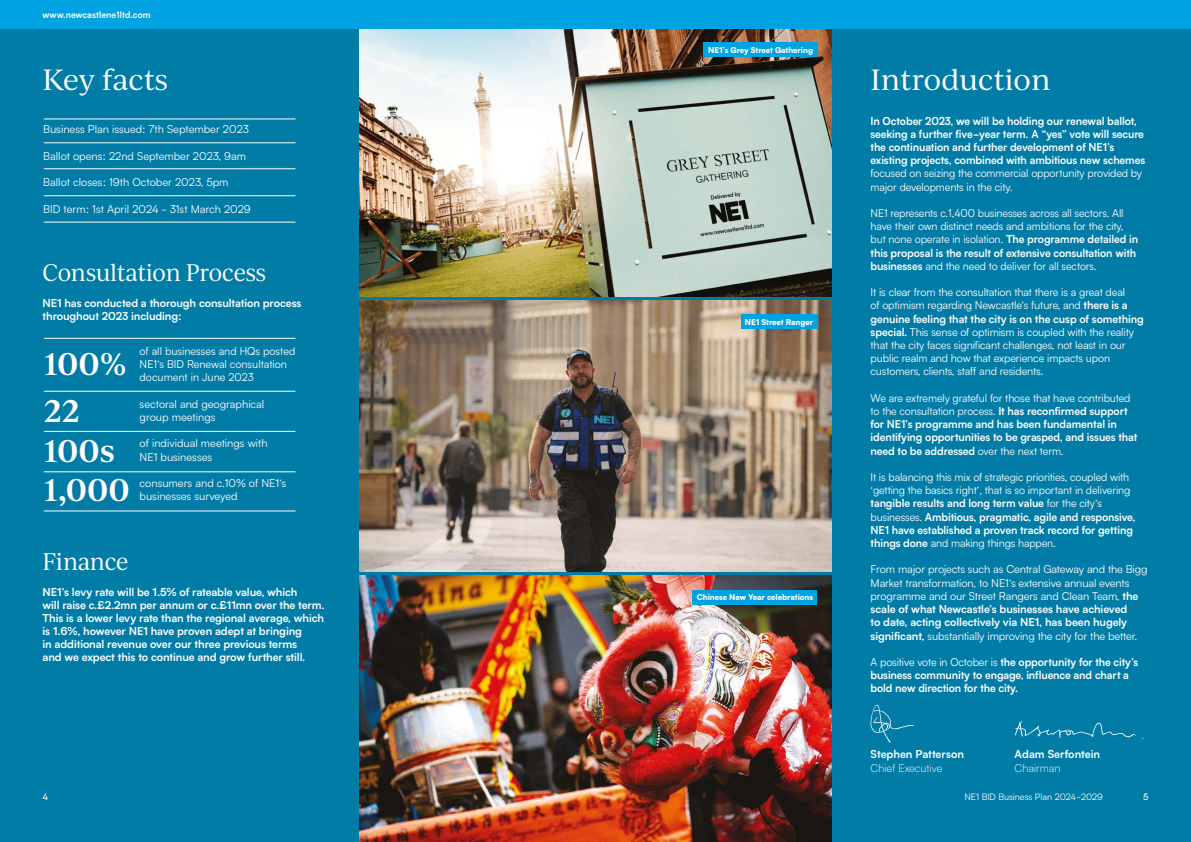
<style>
.page{position:relative;width:1191px;height:842px;background:#007ca7}
.page>*{position:absolute;margin:0;border:0;box-sizing:border-box;transform-origin:0 0}
.t1{font:600 30px/39.5px "Ivy Journal";color:#fff}
.t2{font:28px "Ivy Journal";letter-spacing:-.015em;color:#fff}
.t3{font:23px "Ivy Journal";letter-spacing:-.02em;color:#fff;scale:.94 1}
.t4{font:11px/13.2px "Satoshi";letter-spacing:-.01em;color:#fff}
.t5{font:700 11px/13.2px "Satoshi";letter-spacing:-.01em;color:#fff}
.t6{font:300 11px "Satoshi";color:#fff}
.t7{font:9px "Satoshi";color:#fff}
.t8{font:700 9px "Satoshi";color:#fff}
.t9{font:500 9px "Satoshi";color:#fff}
.t10{font:900 8px "Satoshi";letter-spacing:-.01em;color:#fff}
.s1{font-weight:700}
.s2{font-weight:400}
</style>
<div class="page">
<img style="left:359px;top:28px;width:472px;height:268px">
<img style="left:359px;top:300px;width:472px;height:271px">
<img style="left:359px;top:576px;width:472px;height:266px">
<div style="left:0;top:0;width:1191px;height:28px;background:#00a3e2"></div>
<hr style="left:44px;top:119px;width:251px;height:1px;background:#fff">
<hr style="left:44px;top:338px;width:251px;height:1px;background:#fff">
<hr style="left:44px;top:143px;width:251px;height:1px;background:#fff">
<hr style="left:44px;top:391px;width:251px;height:1px;background:#fff">
<hr style="left:44px;top:168px;width:251px;height:1px;background:#fff">
<hr style="left:44px;top:431px;width:251px;height:1px;background:#fff">
<hr style="left:44px;top:195px;width:251px;height:1px;background:#fff">
<hr style="left:44px;top:472px;width:251px;height:1px;background:#fff">
<hr style="left:44px;top:222px;width:251px;height:1px;background:#fff">
<hr style="left:44px;top:511px;width:251px;height:1px;background:#fff">
<div style="left:703px;top:43px;width:114px;height:14px;background:#00a3e2"></div>
<div style="left:740px;top:314px;width:77px;height:15px;background:#00a3e2"></div>
<div style="left:692px;top:590px;width:125px;height:14px;background:#00a3e2"></div>
<svg style="left:870px;top:705px;width:43px;height:38px"></svg>
<svg style="left:1015px;top:721px;width:121px;height:17px"></svg>
<p class="t8" style="left:43px;top:8px;width:110px">www.newcastlene1ltd.com</p>
<h2 class="t2" style="left:43px;top:60px;width:127px">Key facts</h2>
<p class="t4" style="left:43px;top:123px;width:207px">Business Plan issued: 7th September 2023</p>
<p class="t4" style="left:43px;top:149px;width:204px">Ballot opens: 22nd September 2023, 9am</p>
<p class="t4" style="left:43px;top:175px;width:187px">Ballot closes: 19th October 2023, 5pm</p>
<p class="t4" style="left:43px;top:202px;width:209px">BID term: 1st April 2024 - 31st March 2029</p>
<h3 class="t3" style="left:43px;top:256px;width:239px">Consultation Process</h3>
<p class="t5" style="left:43px;top:296px;width:260px">NE1 has conducted a thorough consultation process throughout 2023 including:</p>
<h1 class="t1" style="left:44px;top:343px;width:84px">100%</h1>
<h1 class="t1" style="left:44px;top:390px;width:88px">22<br>100s<br>1,000</h1>
<p class="t4" style="left:140px;top:344px;width:157px">of all businesses and HQs posted<br>NE1’s BID Renewal consultation document in June 2023</p>
<p class="t4" style="left:140px;top:397px;width:126px">sectoral and geographical group meetings</p>
<p class="t4" style="left:140px;top:436px;width:130px">of individual meetings with<br>NE1 businesses</p>
<p class="t4" style="left:140px;top:476px;width:148px">consumers and c.10% of NE1’s businesses surveyed</p>
<h3 class="t3" style="left:43px;top:545px;width:93px">Finance</h3>
<p class="t5" style="left:43px;top:585px;width:284px">NE1’s levy rate will be 1.5% of rateable value, which<br>will raise c.£2.2mn per annum or c.£11mn over the term.<br>This is a lower levy rate than the regional average, which is 1.6%, however NE1 have proven adept at bringing<br>in additional revenue over our three previous terms<br>and we expect this to continue and grow further still.</p>
<p class="t9" style="left:43px;top:790px;width:7px">4</p>
<p class="t10" style="left:708px;top:44px;width:106px">NE1’s Grey Street Gathering</p>
<p class="t10" style="left:745px;top:315px;width:70px">NE1 Street Ranger</p>
<p class="t10" style="left:696px;top:591px;width:118px">Chinese New Year celebrations</p>
<h2 class="t2" style="left:870px;top:60px;width:182px">Introduction</h2>
<p class="t5" style="left:870px;top:113px;width:276px">In October 2023, we will be holding our renewal ballot, seeking a further five-year term. A “yes” vote will secure the continuation and further development of NE1’s existing projects, combined with ambitious new schemes</p>
<p class="t4" style="left:870px;top:166px;width:273px">focused on seizing the commercial opportunity provided by major developments in the city.</p>
<p class="t4" style="left:870px;top:206px;width:269px">NE1 represents c.1,400 businesses across all sectors. All have their own distinct needs and ambitions for the city, but none operate in isolation. <span class="s1">The programme detailed in this proposal is the result of extensive consultation with businesses</span> and the need to deliver for all sectors.</p>
<p class="t4" style="left:870px;top:285px;width:275px">It is clear from the consultation that there is a great deal<br>of optimism regarding Newcastle’s future, and <span class="s1">there is a genuine feeling that the city is on the cusp of something special.</span> This sense of optimism is coupled with the reality that the city faces significant challenges, not least in our public realm and how that experience impacts upon customers, clients, staff and residents.</p>
<p class="t5" style="left:870px;top:391px;width:268px"><span class="s2">We are extremely grateful for those that have contributed to the consultation process.</span> It has reconfirmed support for NE1’s programme and has been fundamental in identifying opportunities to be grasped, and issues that need to be addressed <span class="s2">over the next term.</span></p>
<p class="t4" style="left:870px;top:470px;width:266px">It is balancing this mix of strategic priorities, coupled with ‘getting the basics right’, that is so important in delivering <span class="s1">tangible results and long term value</span> for the city’s businesses. <span class="s1">Ambitious, pragmatic, agile and responsive, NE1 have established a proven track record for getting things done</span> and making things happen.</p>
<p class="t4" style="left:870px;top:562px;width:278px">From major projects such as Central Gateway and the Bigg Market transformation, to NE1’s extensive annual events programme and our Street Rangers and Clean Team, <span class="s1">the scale of what Newcastle’s businesses have achieved<br>to date, acting collectively via NE1, has been hugely significant,</span> substantially improving the city for the better.</p>
<p class="t5" style="left:870px;top:655px;width:269px"><span class="s2">A positive vote in October is</span> the opportunity for the city’s business community to engage, influence and chart a bold new direction for the city.</p>
<p class="t5" style="left:870px;top:747px;width:95px">Stephen Patterson</p>
<p class="t5" style="left:1014px;top:747px;width:87px">Adam Serfontein</p>
<p class="t6" style="left:870px;top:760px;width:73px">Chief Executive</p>
<p class="t6" style="left:1014px;top:760px;width:47px">Chairman</p>
<p class="t7" style="left:964px;top:791px;width:140px">NE1 BID Business Plan 2024-2029</p>
<p class="t9" style="left:1143px;top:790px;width:7px">5</p>
</div>
